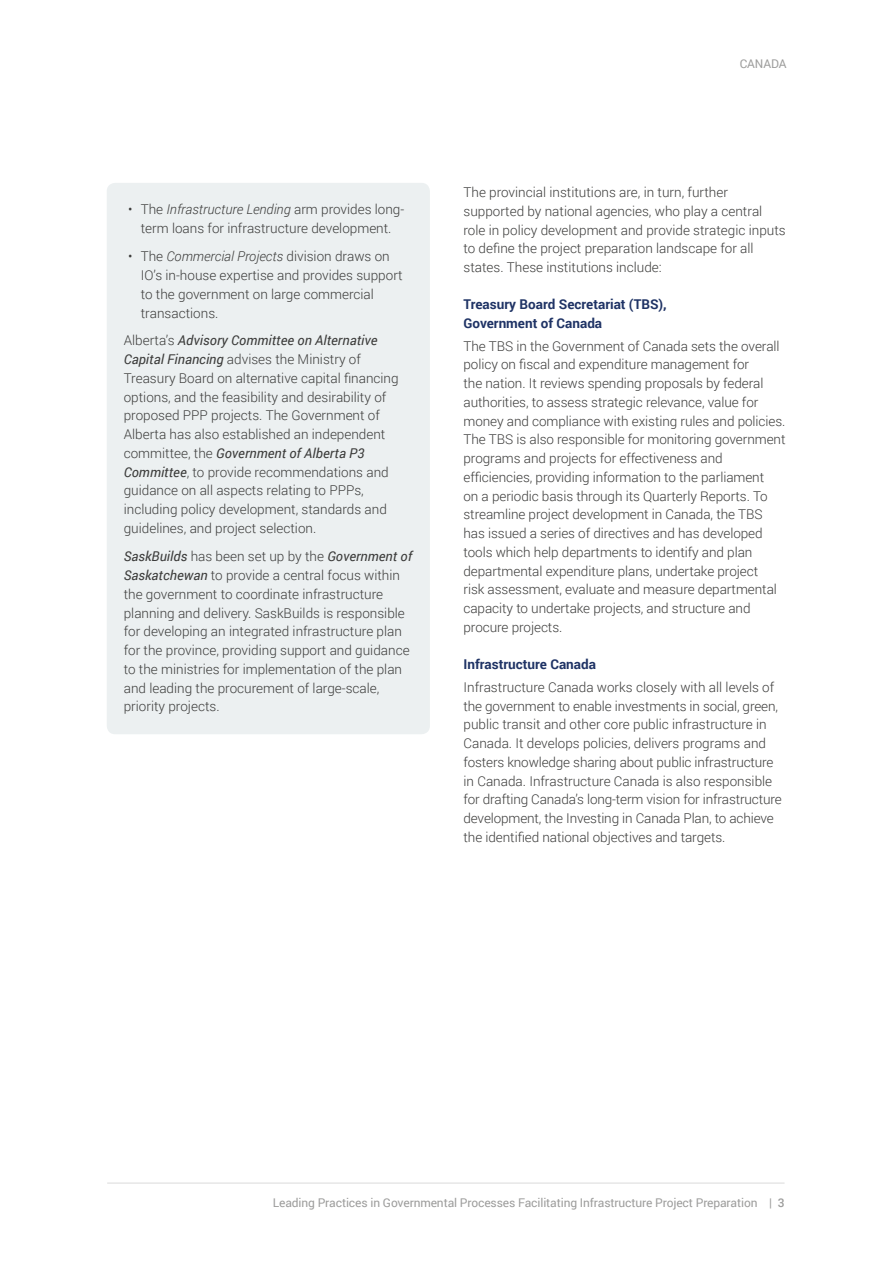
<style>
.page{position:relative;width:893px;height:1263px;background:#fff}
.page>*{position:absolute;margin:0;border:0;box-sizing:border-box;transform-origin:0 0}
.t1{font:300 13.5px/18.8px "Roboto";color:#3c3c3b}
.t2{font:700 13.5px/18.8px "Roboto";color:#1f3365}
.t3{font:12px "Roboto";letter-spacing:-.01em;color:#9d9d9c}
.s1{font-style:italic}
.s2{font-weight:400;font-style:italic}
.s3{font-weight:500}
</style>
<div class="page">
<div style="left:107px;top:183px;width:323px;height:551px;background:#ecf0f1;border-radius:9px"></div>
<hr style="left:107px;top:1183px;width:677px;height:1px;background:#dadada">
<p class="t1" style="left:128px;top:199px;width:278px;line-height:19.2px;text-align:center">• The <span class="s1">Infrastructure Lending</span> arm provides long&shy;term loans for infrastructure development.</p>
<p class="t1" style="left:141px;top:246px;width:263px;line-height:19.2px;text-indent:-13px">• The <span class="s1">Commercial Projects</span> division draws on IO’s in-house expertise and provides support to the government on large commercial transactions.</p>
<p class="t1" style="left:124px;top:331px;width:276px">Alberta’s <span class="s2">Advisory Committee on Alternative Capital Financing</span> advises the Ministry of Treasury Board on alternative capital financing options, and the feasibility and desirability of proposed PPP projects. The Government of Alberta has also established an independent committee, the <span class="s2">Government of Alberta P3<br>Committee</span>, to provide recommendations and guidance on all aspects relating to PPPs, including policy development, standards and guidelines, and project selection.</p>
<p class="t1" style="left:124px;top:547px;width:290px"><span class="s2">SaskBuilds</span> has been set up by the <span class="s2">Government of Saskatchewan</span> to provide a central focus within the government to coordinate infrastructure planning and delivery. SaskBuilds is responsible for developing an integrated infrastructure plan for the province, providing support and guidance to the ministries for implementation of the plan and leading the procurement of large-scale, priority projects.</p>
<p class="t3" style="left:740px;top:56px;width:9px">CANA</p>
<p class="t3" style="left:771px;top:56px;width:17px">DA</p>
<p class="t1" style="left:463px;top:182px;width:324px">The provincial institutions are, in turn, further supported by national agencies, who play a central role in policy development and provide strategic inputs to define the project preparation landscape for all states. These institutions include:</p>
<p class="t2" style="left:463px;top:294px;width:205px">Treasury Board Secretariat (TBS),<br>Government of Canada</p>
<p class="t1" style="left:463px;top:336px;width:323px">The TBS in the Government of Canada sets the overall policy on fiscal and expenditure management for<br>the nation. It reviews spending proposals by federal authorities, to assess strategic relevance, value for money and compliance with existing rules and policies.<br>The TBS is also responsible for monitoring government programs and projects for effectiveness and efficiencies, providing information to the parliament<br>on a periodic basis through its Quarterly Reports. To streamline project development in Canada, the TBS has issued a series of directives and has developed tools which help departments to identify and plan departmental expenditure plans, undertake project<br>risk assessment, evaluate and measure departmental capacity to undertake projects, and structure and procure projects.</p>
<p class="t2" style="left:463px;top:654px;width:134px">Infrastructure Canada</p>
<p class="t1" style="left:463px;top:677px;width:320px">Infrastructure Canada works closely with all levels of the government to enable investments in social, green, public transit and other core public infrastructure in Canada. It develops policies, delivers programs and fosters knowledge sharing about public infrastructure in Canada. Infrastructure Canada is also responsible for drafting Canada’s long-term vision for infrastructure development, the Investing in Canada Plan, to achieve the identified national objectives and targets.</p>
<p class="t3" style="left:273px;top:1194px;width:513px">Leading Practices in Governmental Processes Facilitating Infrastructure Project Preparation | <span class="s3">3</span></p>
</div>
